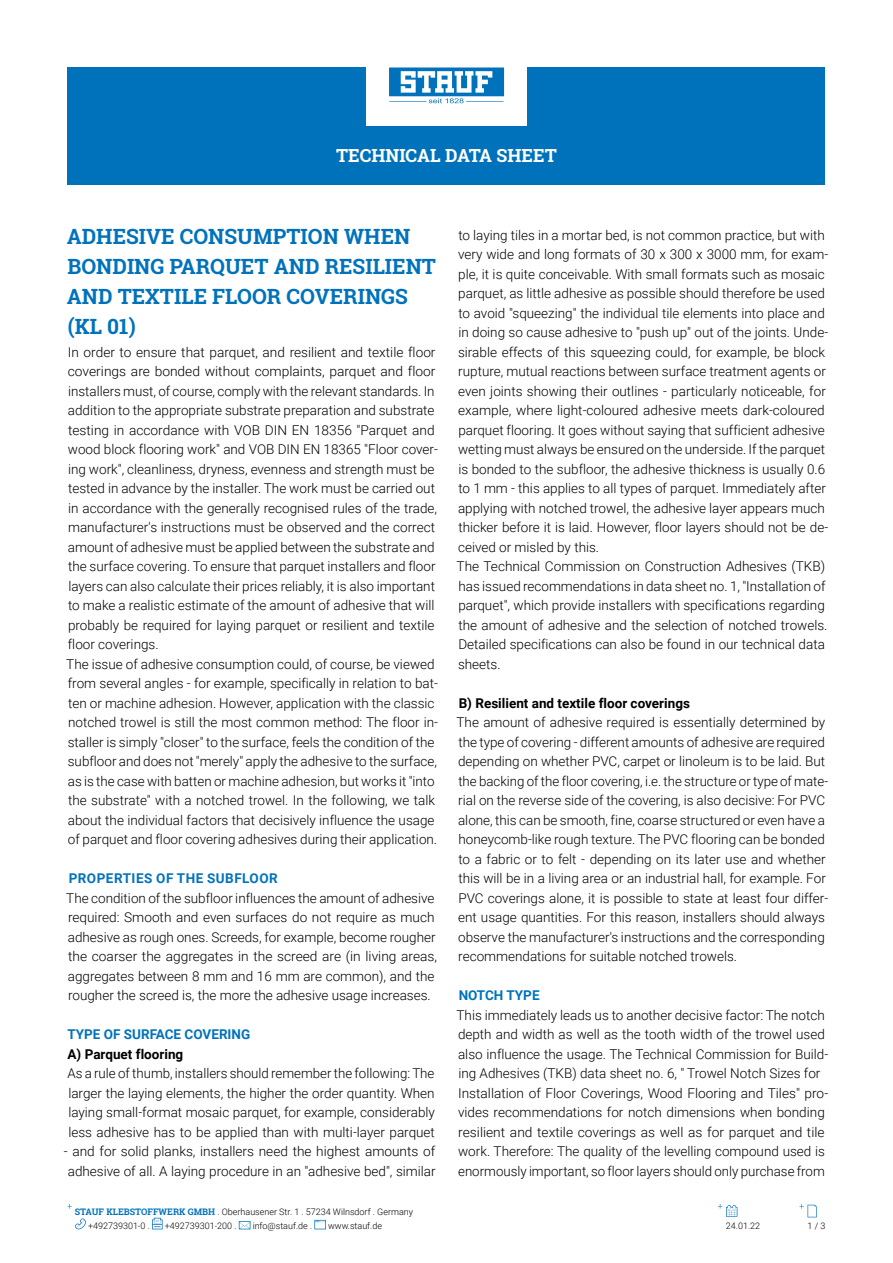
<style>
.page{position:relative;width:893px;height:1263px;background:#fff}
.page>*{position:absolute;margin:0;border:0;box-sizing:border-box;transform-origin:0 0}
.t1{font:700 21px/30px "Roboto Slab";color:#0072bc}
.t2{font:700 18px "Roboto Slab";color:#fff}
.t3{font:300 13.5px/19.5px "Roboto";color:#000}
.t4{font:700 13.5px "Roboto";color:#000}
.t5{font:700 13.5px "Roboto";color:#0072bc}
.t6{font:700 13.5px "Roboto";letter-spacing:.035em;color:#0072bc}
.t7{font:300 9px/13.5px "Roboto";color:#000}
.s1{font-family:"Roboto Slab";font-weight:700;color:#0072bc}
</style>
<div class="page">
<div style="left:67px;top:67px;width:758px;height:118px;background:#0072bc"></div>
<div style="left:366px;top:23px;width:160px;height:103px;background:#fff"></div>
<svg style="left:389px;top:68px;width:115px;height:35px"></svg>
<svg style="left:75px;top:1218px;width:11px;height:11px"></svg>
<svg style="left:152px;top:1218px;width:11px;height:11px"></svg>
<svg style="left:239px;top:1221px;width:11px;height:8px"></svg>
<svg style="left:314px;top:1220px;width:12px;height:9px"></svg>
<svg style="left:718px;top:1204px;width:19px;height:13px"></svg>
<svg style="left:799px;top:1204px;width:18px;height:13px"></svg>
<h2 class="t2" style="left:336px;top:143px;width:222px">TECHNICAL DATA SHEET</h2>
<h1 class="t1" style="left:67px;top:221px;width:371px">ADHESIVE CONSUMPTION WHEN<br>BONDING PARQUET AND RESILIENT<br>AND TEXTILE FLOOR COVERINGS (KL 01)</h1>
<p class="t3" style="left:66px;top:342px;width:373px">In order to ensure that parquet, and resilient and textile floor coverings are bonded without complaints, parquet and floor installers must, of course, comply with the relevant standards. In addition to the appropriate substrate preparation and substrate testing in accordance with VOB DIN EN 18356 "Parquet and wood block flooring work" and VOB DIN EN 18365 "Floor cover&shy;ing work", cleanliness, dryness, evenness and strength must be tested in advance by the installer. The work must be carried out in accordance with the generally recognised rules of the trade, manufacturer's instructions must be observed and the correct amount of adhesive must be applied between the substrate and the surface covering. To ensure that parquet installers and floor layers can also calculate their prices reliably, it is also important to make a realistic estimate of the amount of adhesive that will probably be required for laying parquet or resilient and textile floor coverings.<br>The issue of adhesive consumption could, of course, be viewed from several angles - for example, specifically in relation to bat&shy;ten or machine adhesion. However, application with the classic notched trowel is still the most common method: The floor in&shy;staller is simply "closer" to the surface, feels the condition of the subfloor and does not "merely" apply the adhesive to the surface, as is the case with batten or machine adhesion, but works it "into the substrate" with a notched trowel. In the following, we talk about the individual factors that decisively influence the usage of parquet and floor covering adhesives during their application.</p>
<p class="t6" style="left:69px;top:869px;width:211px">PROPERTIES OF THE SUBFLOOR</p>
<p class="t3" style="left:66px;top:888px;width:372px">The condition of the subfloor influences the amount of adhesive required: Smooth and even surfaces do not require as much adhesive as rough ones. Screeds, for example, become rougher the coarser the aggregates in the screed are (in living areas, aggregates between 8 mm and 16 mm are common), and the rougher the screed is, the more the adhesive usage increases.</p>
<p class="t5" style="left:67px;top:1025px;width:184px">TYPE OF SURFACE COVERING</p>
<p class="t4" style="left:68px;top:1044px;width:117px">A) Parquet flooring</p>
<p class="t3" style="left:67px;top:1063px;width:369px;text-align:justify">As a rule of thumb, installers should remember the following: The larger the laying elements, the higher the order quantity. When laying small-format mosaic parquet, for example, considerably less adhesive has to be applied than with multi-layer parquet</p>
<p class="t3" style="left:64px;top:1141px;width:373px">- and for solid planks, installers need the highest amounts of adhesive of all. A laying procedure in an "adhesive bed", similar</p>
<p class="t3" style="left:457px;top:225px;width:373px">to laying tiles in a mortar bed, is not common practice, but with very wide and long formats of 30 x 300 x 3000 mm, for exam&shy;ple, it is quite conceivable. With small formats such as mosaic parquet, as little adhesive as possible should therefore be used to avoid "squeezing" the individual tile elements into place and in doing so cause adhesive to "push up" out of the joints. Unde&shy;sirable effects of this squeezing could, for example, be block rupture, mutual reactions between surface treatment agents or even joints showing their outlines - particularly noticeable, for example, where light-coloured adhesive meets dark-coloured parquet flooring. It goes without saying that sufficient adhesive wetting must always be ensured on the underside. If the parquet is bonded to the subfloor, the adhesive thickness is usually 0.6 to 1 mm - this applies to all types of parquet. Immediately after applying with notched trowel, the adhesive layer appears much thicker before it is laid. However, floor layers should not be de&shy;ceived or misled by this.<br>The Technical Commission on Construction Adhesives (TKB) has issued recommendations in data sheet no. 1, "Installation of parquet", which provide installers with specifications regarding the amount of adhesive and the selection of notched trowels.<br>Detailed specifications can also be found in our technical data sheets.</p>
<p class="t4" style="left:459px;top:693px;width:233px">B) Resilient and textile floor coverings</p>
<p class="t3" style="left:457px;top:712px;width:373px">The amount of adhesive required is essentially determined by the type of covering - different amounts of adhesive are required depending on whether PVC, carpet or linoleum is to be laid. But the backing of the floor covering, i.e. the structure or type of mate&shy;rial on the reverse side of the covering, is also decisive: For PVC alone, this can be smooth, fine, coarse structured or even have a honeycomb-like rough texture. The PVC flooring can be bonded to a fabric or to felt - depending on its later use and whether this will be in a living area or an industrial hall, for example. For PVC coverings alone, it is possible to state at least four differ&shy;ent usage quantities. For this reason, installers should always observe the manufacturer's instructions and the corresponding recommendations for suitable notched trowels.</p>
<p class="t5" style="left:459px;top:986px;width:82px">NOTCH TYPE</p>
<p class="t3" style="left:457px;top:1005px;width:373px">This immediately leads us to another decisive factor: The notch depth and width as well as the tooth width of the trowel used also influence the usage. The Technical Commission for Build&shy;ing Adhesives (TKB) data sheet no. 6, " Trowel Notch Sizes for Installation of Floor Coverings, Wood Flooring and Tiles" pro&shy;vides recommendations for notch dimensions when bonding resilient and textile coverings as well as for parquet and tile work. Therefore: The quality of the levelling compound used is enormously important, so floor layers should only purchase from</p>
<p class="t7" style="left:88px;top:1205px;width:327px;text-indent:-13px"><span class="s1">STAUF KLEBSTOFFWERK GMBH</span> . Oberhausener Str. 1 . 57234 Wilnsdorf . Germany +492739301-0 .</p>
<p class="t7" style="left:165px;top:1218px;width:73px">+492739301-200 .</p>
<p class="t7" style="left:253px;top:1218px;width:61px">info@stauf.de .</p>
<p class="t7" style="left:328px;top:1218px;width:55px">www.stauf.de</p>
<p class="t7" style="left:726px;top:1218px;width:36px">24.01.22</p>
<p class="t7" style="left:807px;top:1218px;width:19px">1 / 3</p>
</div>
